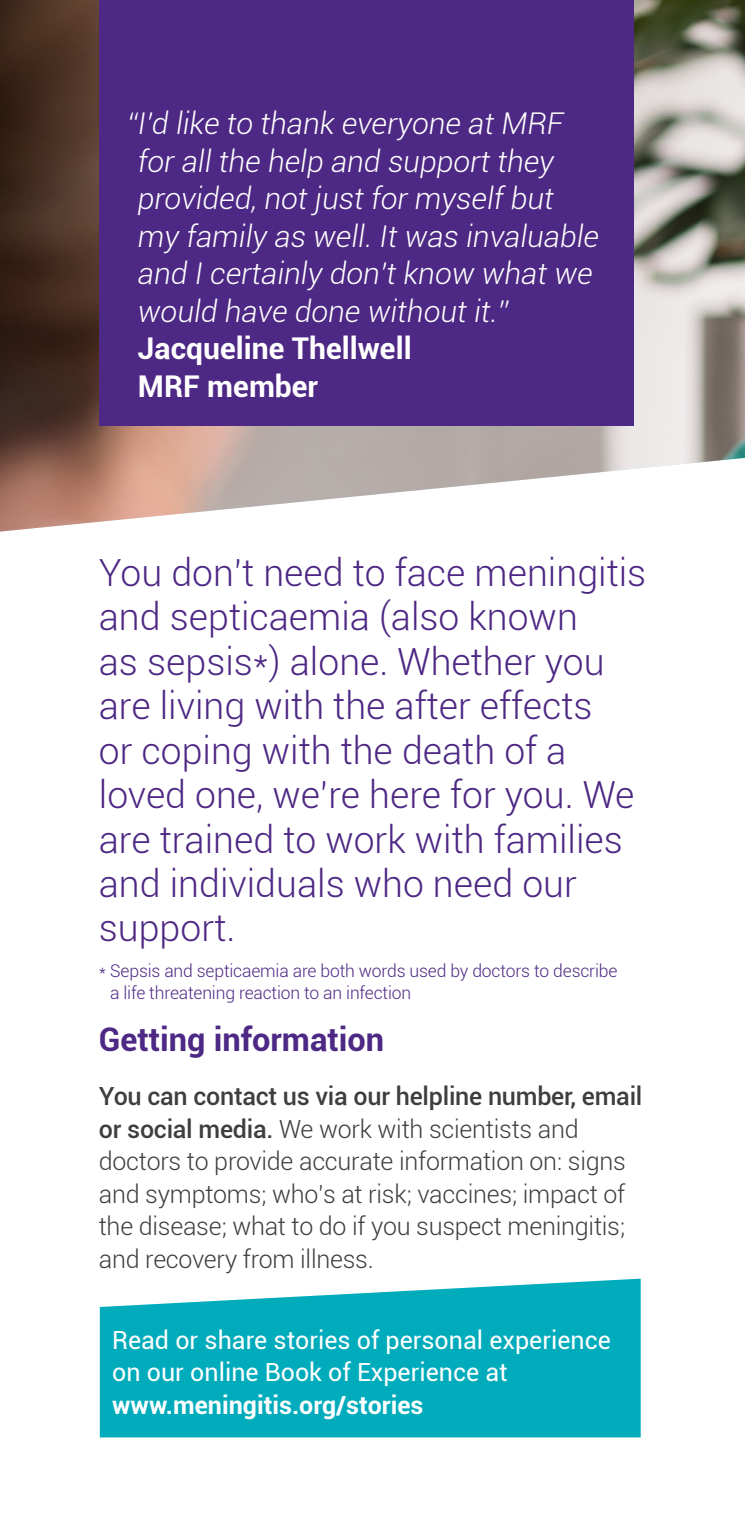
<style>
.page{position:relative;width:745px;height:1531px;background:#fff}
.page>*{position:absolute;margin:0;border:0;box-sizing:border-box;transform-origin:0 0}
.t1{font:300 37.5px/44.5px "Roboto";color:#4d2884}
.t2{font:700 32.5px "Roboto";color:#4d2884}
.t3{font:italic 300 30px/37.5px "Roboto";color:#fff}
.t4{font:300 25px/32.5px "Roboto";letter-spacing:-.01em;color:#3e3e3f}
.t5{font:25px/32.5px "Roboto";color:#fff}
.t6{font:300 17.5px/22.5px "Roboto";letter-spacing:-.01em;color:#4d2884}
.s1{font-weight:700;font-style:normal}
.s2{font-weight:500}
.s3{font-weight:700}
</style>
<div class="page">
<img style="left:0;top:0;width:744px;height:531px">
<div style="left:99px;top:0;width:534px;height:425px;background:#4d2884"></div>
<svg style="left:100px;top:1278px;width:540px;height:159px;background:#17b3c2"></svg>
<p class="t3" style="left:138px;top:104px;width:462px;text-indent:-11px">“I’d like to thank everyone at MRF for all the help and support they provided, not just for myself but my family as well. It was invaluable and I certainly don’t know what we would have done without it.”<br><span class="s1">Jacqueline Thellwell<br>MRF member</span></p>
<p class="t1" style="left:99px;top:549px;width:548px">You don’t need to face meningitis and septicaemia (also known<br>as sepsis*) alone. Whether you are living with the after effects<br>or coping with the death of a loved one, we’re here for you. We are trained to work with families and individuals who need our support.</p>
<p class="t6" style="left:110px;top:958px;width:508px;text-indent:-11px">* Sepsis and septicaemia are both words used by doctors to describe a life threatening reaction to an infection</p>
<p class="t2" style="left:99px;top:1017px;width:287px">Getting information</p>
<p class="t4" style="left:99px;top:1079px;width:544px"><span class="s2">You can contact us via our helpline number, email or social media.</span> We work with scientists and doctors to provide accurate information on: signs and symptoms; who’s at risk; vaccines; impact of the disease; what to do if you suspect meningitis; and recovery from illness.</p>
<p class="t5" style="left:112px;top:1322px;width:500px">Read or share stories of personal experience on our online Book of Experience at <span class="s3">www.meningitis.org/stories</span></p>
</div>
